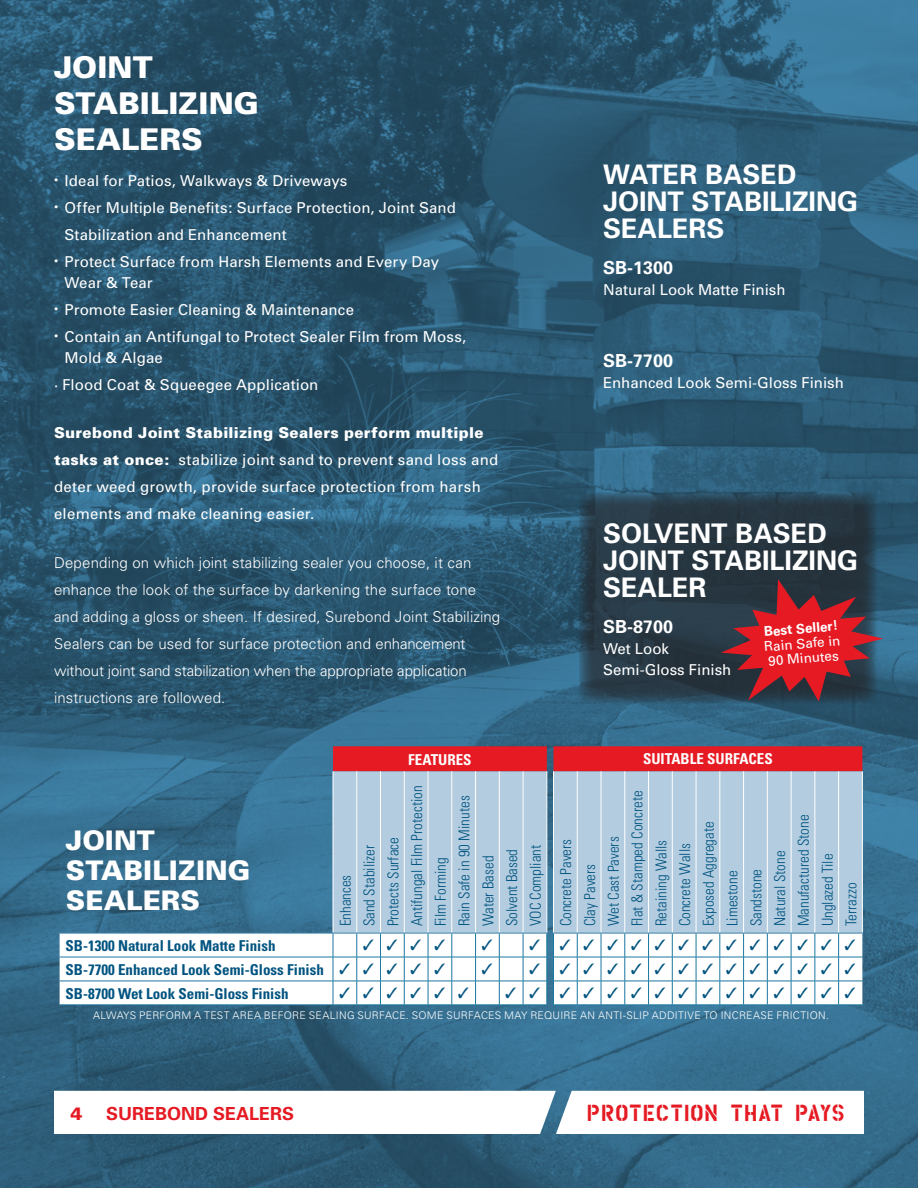
<style>
.page{position:relative;width:918px;height:1188px;background:#fff}
.page>*{position:absolute;margin:0;border:0;box-sizing:border-box;transform-origin:0 0}
.t1{font:900 30px "Univers";letter-spacing:.005em;color:#fff}
.t2{font:700 27px/27px "Univers";color:#fff}
.t3{font:900 27px/30px "Univers";letter-spacing:.005em;color:#fff}
.t4{font:22.5px "Housebroken Clean";color:#e51a23}
.t5{font:700 18px "Univers";color:#fff}
.t6{font:700 18px "Univers";color:#e51a23}
.t7{font:900 18px "Univers";color:#e51a23}
.t8{font:15px/27px "Univers";letter-spacing:.01em;color:#fff}
.t9{font:300 15px/27px "Univers";letter-spacing:.01em;color:#fff}
.t10{font:300 condensed 15px "Univers";color:#005480}
.t11{font:700 condensed 15px "Univers";color:#005480}
.t12{font:700 condensed 15px "Univers";color:#fff}
.t13{font:13.5px/15px "Univers";color:#fff}
.t14{font:700 13.5px "Univers";color:#fff}
.t15{font:300 10.5px "Univers";letter-spacing:.025em;color:#fff}
.s1{font-size:12px}
.s2{font-weight:900}
</style>
<div class="page">
<img style="left:0;top:0;width:918px;height:1188px">
<svg style="left:38px;top:1091px;width:842px;height:43px"></svg>
<div style="left:333px;top:746px;width:529px;height:25px;background:#e51a23"></div>
<div style="left:334px;top:771px;width:528px;height:162px;background:#b4ccdf"></div>
<svg style="left:60px;top:934px;width:273px;height:71px"></svg>
<hr style="left:357px;top:771px;width:1px;height:162px;background:#fff">
<hr style="left:380px;top:771px;width:1px;height:162px;background:#fff">
<hr style="left:404px;top:771px;width:1px;height:162px;background:#fff">
<hr style="left:428px;top:771px;width:1px;height:162px;background:#fff">
<hr style="left:452px;top:771px;width:1px;height:162px;background:#fff">
<hr style="left:475px;top:771px;width:1px;height:162px;background:#fff">
<hr style="left:499px;top:771px;width:1px;height:162px;background:#fff">
<hr style="left:523px;top:771px;width:1px;height:162px;background:#fff">
<hr style="left:547px;top:771px;width:1px;height:162px;background:#fff">
<hr style="left:553px;top:771px;width:1px;height:162px;background:#fff">
<hr style="left:577px;top:771px;width:1px;height:162px;background:#fff">
<hr style="left:601px;top:771px;width:1px;height:162px;background:#fff">
<hr style="left:625px;top:771px;width:1px;height:162px;background:#fff">
<hr style="left:648px;top:771px;width:1px;height:162px;background:#fff">
<hr style="left:672px;top:771px;width:1px;height:162px;background:#fff">
<hr style="left:696px;top:771px;width:1px;height:162px;background:#fff">
<hr style="left:720px;top:771px;width:1px;height:162px;background:#fff">
<hr style="left:743px;top:771px;width:1px;height:162px;background:#fff">
<hr style="left:767px;top:771px;width:1px;height:162px;background:#fff">
<hr style="left:791px;top:771px;width:1px;height:162px;background:#fff">
<hr style="left:815px;top:771px;width:1px;height:162px;background:#fff">
<hr style="left:838px;top:771px;width:1px;height:162px;background:#fff">
<hr style="left:333px;top:771px;width:1px;height:162px;background:#fff">
<hr style="left:862px;top:771px;width:1px;height:162px;background:#fff">
<hr style="left:60px;top:933px;width:273px;height:1px;background:#4185ac">
<hr style="left:60px;top:957px;width:273px;height:1px;background:#1a77a0">
<hr style="left:60px;top:981px;width:273px;height:1px;background:#1a77a0">
<hr style="left:60px;top:1005px;width:273px;height:1px;background:#1a77a0">
<svg style="left:579px;top:492px;width:298px;height:212px;background:#273a47"></svg>
<svg style="left:721px;top:579px;width:162px;height:123px;background:#782d38"></svg>
<svg style="left:333px;top:933px;width:530px;height:73px"></svg>
<p class="t1" style="left:54px;top:49px;width:100px">JOINT</p>
<p class="t1" style="left:54px;top:85px;width:206px">STABILIZING</p>
<p class="t1" style="left:54px;top:121px;width:150px">SEALERS</p>
<p class="t8" style="left:54px;top:167px;width:295px"><span class="s1">•</span> Ideal for Patios, Walkways &amp; Driveways</p>
<p class="t8" style="left:64px;top:194px;width:393px;text-indent:-10px"><span class="s1">•</span> Offer Multiple Benefits: Surface Protection, Joint Sand<br>Stabilization and Enhancement</p>
<p class="t8" style="left:54px;top:248px;width:387px"><span class="s1">•</span> Protect Surface from Harsh Elements and Every Day</p>
<p class="t8" style="left:64px;top:269px;width:90px">Wear &amp; Tear</p>
<p class="t8" style="left:54px;top:296px;width:302px"><span class="s1">•</span> Promote Easier Cleaning &amp; Maintenance</p>
<p class="t8" style="left:64px;top:326px;width:403px;line-height:21px;text-indent:-10px"><span class="s1">•</span> Contain an Antifungal to Protect Sealer Film from Moss,<br>Mold &amp; Algae</p>
<p class="t8" style="left:54px;top:371px;width:266px">· Flood Coat &amp; Squeegee Application</p>
<p class="t8" style="left:54px;top:420px;width:446px"><span class="s2">Surebond Joint Stabilizing Sealers perform multiple tasks at once:</span> stabilize joint sand to prevent sand loss and deter weed growth, provide surface protection from harsh elements and make cleaning easier.</p>
<p class="t9" style="left:54px;top:549px;width:448px">Depending on which joint stabilizing sealer you choose, it can enhance the look of the surface by darkening the surface tone and adding a gloss or sheen. If desired, Surebond Joint Stabilizing Sealers can be used for surface protection and enhancement without joint sand stabilization when the appropriate application instructions are followed.</p>
<p class="t2" style="left:603px;top:161px;width:257px">WATER BASED<br>JOINT STABILIZING<br>SEALERS</p>
<p class="t5" style="left:603px;top:257px;width:72px">SB-1300</p>
<p class="t8" style="left:603px;top:277px;width:184px">Natural Look Matte Finish</p>
<p class="t5" style="left:603px;top:350px;width:72px">SB-7700</p>
<p class="t8" style="left:603px;top:370px;width:242px">Enhanced Look Semi-Gloss Finish</p>
<p class="t2" style="left:603px;top:520px;width:257px">SOLVENT BASED<br>JOINT STABILIZING<br>SEALER</p>
<p class="t5" style="left:603px;top:616px;width:72px">SB-8700</p>
<p class="t8" style="left:603px;top:638px;width:130px;line-height:21px">Wet Look<br>Semi-Gloss Finish</p>
<p class="t14" style="left:763px;top:624px;width:76px;rotate:-5deg">Best Seller!</p>
<p class="t13" style="left:764px;top:639px;width:78px;rotate:-5deg">Rain Safe in<br>90 Minutes</p>
<p class="t3" style="left:66px;top:825px;width:186px">JOINT<br>STABILIZING<br>SEALERS</p>
<p class="t10" style="left:337px;top:926px;width:53px;rotate:-90deg">Enhances</p>
<p class="t10" style="left:360px;top:926px;width:83px;rotate:-90deg">Sand Stabilizer</p>
<p class="t10" style="left:384px;top:926px;width:91px;rotate:-90deg">Protects Surface</p>
<p class="t12" style="left:408px;top:750px;width:65px">FEATURES</p>
<p class="t12" style="left:643px;top:750px;width:131px">SUITABLE SURFACES</p>
<p class="t10" style="left:408px;top:926px;width:142px;rotate:-90deg">Antifungal Film Protection</p>
<p class="t10" style="left:432px;top:926px;width:71px;rotate:-90deg">Film Forming</p>
<p class="t10" style="left:455px;top:926px;width:132px;rotate:-90deg">Rain Safe in 90 Minutes</p>
<p class="t10" style="left:479px;top:926px;width:72px;rotate:-90deg">Water Based</p>
<p class="t10" style="left:503px;top:926px;width:79px;rotate:-90deg">Solvent Based</p>
<p class="t10" style="left:527px;top:926px;width:83px;rotate:-90deg">VOC Compliant</p>
<p class="t10" style="left:557px;top:926px;width:89px;rotate:-90deg">Concrete Pavers</p>
<p class="t10" style="left:581px;top:926px;width:64px;rotate:-90deg">Clay Pavers</p>
<p class="t10" style="left:605px;top:926px;width:91px;rotate:-90deg">Wet Cast Pavers</p>
<p class="t10" style="left:628px;top:926px;width:137px;rotate:-90deg">Flat &amp; Stamped Concrete</p>
<p class="t10" style="left:652px;top:926px;width:88px;rotate:-90deg">Retaining Walls</p>
<p class="t10" style="left:676px;top:926px;width:85px;rotate:-90deg">Concrete Walls</p>
<p class="t10" style="left:700px;top:926px;width:106px;rotate:-90deg">Exposed Aggregate</p>
<p class="t10" style="left:723px;top:926px;width:57px;rotate:-90deg">Limestone</p>
<p class="t10" style="left:747px;top:926px;width:59px;rotate:-90deg">Sandstone</p>
<p class="t10" style="left:771px;top:926px;width:77px;rotate:-90deg">Natural Stone</p>
<p class="t10" style="left:795px;top:926px;width:113px;rotate:-90deg">Manufactured Stone</p>
<p class="t10" style="left:818px;top:926px;width:74px;rotate:-90deg">Unglazed Tile</p>
<p class="t11" style="left:66px;top:936px;width:211px">SB-1300 Natural Look Matte Finish</p>
<p class="t11" style="left:66px;top:960px;width:260px">SB-7700 Enhanced Look Semi-Gloss Finish</p>
<p class="t11" style="left:66px;top:984px;width:224px">SB-8700 Wet Look Semi-Gloss Finish</p>
<p class="t15" style="left:93px;top:1009px;width:737px">ALWAYS PERFORM A TEST AREA BEFORE SEALING SURFACE. SOME SURFACES MAY REQUIRE AN ANTI-SLIP ADDITIVE TO INCREASE FRICTION.</p>
<p class="t10" style="left:842px;top:926px;width:45px;rotate:-90deg">Terrazzo</p>
<p class="t7" style="left:71px;top:1102px;width:14px">4</p>
<p class="t6" style="left:106px;top:1103px;width:190px">SUREBOND SEALERS</p>
<p class="t4" style="left:587px;top:1098px;width:260px">PROTECTION THAT PAYS</p>
</div>
